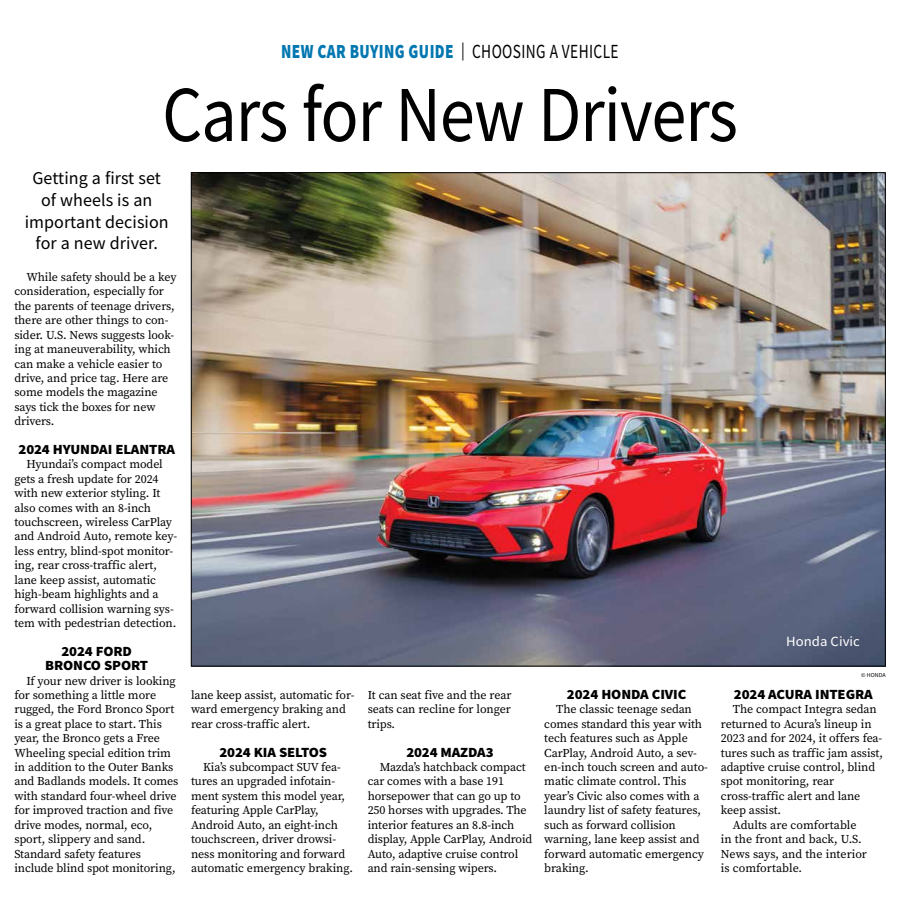
<style>
.page{position:relative;width:900px;height:908px;background:#fff}
.page>*{position:absolute;margin:0;border:0;box-sizing:border-box;transform-origin:0 0}
.t1{font:79.2px "Source Sans Pro";letter-spacing:-.015em;color:#000;scale:.89 1}
.t2{font:900 20px "Source Sans Pro";letter-spacing:.025em;color:#0077b1;scale:.77 1}
.t3{font:18px/21.6px "Source Sans Pro";letter-spacing:.005em;color:#000;text-align:center}
.t4{font:900 14px/14.4px "Source Sans Pro";letter-spacing:-.01em;color:#000;text-align:center;scale:1.05 1}
.t5{font:14px "Source Sans Pro";color:#fff;scale:1.05 1}
.t6{font:12px/14.4px "Source Serif Pro";letter-spacing:-.01em;color:#000}
.t7{font:6px "Source Sans Pro";color:#000}
.s1{font-weight:400;font-size:18px;color:#000}
.s2{font-weight:400;color:#000}
</style>
<div class="page">
<img style="left:193px;top:174px;width:691px;height:490px">
<h2 class="t2" style="left:281px;top:38px;width:440px">NEW CAR BUYING GUIDE <span class="s1">|</span> <span class="s2">CHOOSING A VEHICLE</span></h2>
<h1 class="t1" style="left:162px;top:64px;width:648px">Cars for New Drivers</h1>
<h3 class="t3" style="left:25px;top:167px;width:146px">Getting a first set of wheels is an important decision for a new driver.</h3>
<p class="t6" style="left:14px;top:270px;width:164px;text-indent:12px">While safety should be a key consideration, especially for the parents of teenage drivers, there are other things to con&shy;sider. U.S. News suggests look&shy;ing at maneuverability, which can make a vehicle easier to drive, and price tag. Here are some models the magazine says tick the boxes for new drivers.</p>
<p class="t4" style="left:19px;top:442px;width:150px">2024 HYUNDAI ELANTRA</p>
<p class="t6" style="left:14px;top:457px;width:164px;text-indent:12px">Hyundai’s compact model gets a fresh update for 2024 with new exterior styling. It also comes with an 8-inch touchscreen, wireless CarPlay and Android Auto, remote key&shy;less entry, blind-spot monitor&shy;ing, rear cross-traffic alert, lane keep assist, automatic high-beam highlights and a forward collision warning sys&shy;tem with pedestrian detection.</p>
<p class="t4" style="left:45px;top:643px;width:100px">2024 FORD<br>BRONCO SPORT</p>
<p class="t6" style="left:14px;top:673px;width:166px;text-indent:12px">If your new driver is looking for something a little more rugged, the Ford Bronco Sport is a great place to start. This year, the Bronco gets a Free<br>Wheeling special edition trim in addition to the Outer Banks and Badlands models. It comes with standard four-wheel drive for improved traction and five drive modes, normal, eco, sport, slippery and sand.<br>Standard safety features include blind spot monitoring,</p>
<p class="t6" style="left:191px;top:687px;width:165px">lane keep assist, automatic for&shy;ward emergency braking and rear cross-traffic alert.</p>
<p class="t4" style="left:219px;top:744px;width:104px">2024 KIA SELTOS</p>
<p class="t6" style="left:191px;top:759px;width:164px;text-indent:12px">Kia’s subcompact SUV fea&shy;tures an upgraded infotain&shy;ment system this model year, featuring Apple CarPlay,<br>Android Auto, an eight-inch touchscreen, driver drowsi&shy;ness monitoring and forward automatic emergency braking.</p>
<p class="t6" style="left:368px;top:687px;width:145px;text-align:justify">It can seat five and the rear seats can recline for longer trips.</p>
<p class="t4" style="left:406px;top:744px;width:85px">2024 MAZDA3</p>
<p class="t6" style="left:368px;top:759px;width:166px;text-indent:12px">Mazda’s hatchback compact car comes with a base 191 horsepower that can go up to<br>250 horses with upgrades. The interior features an 8.8-inch display, Apple CarPlay, Android<br>Auto, adaptive cruise control and rain-sensing wipers.</p>
<p class="t4" style="left:567px;top:686px;width:115px">2024 HONDA CIVIC</p>
<p class="t6" style="left:544px;top:702px;width:165px;text-indent:12px">The classic teenage sedan comes standard this year with tech features such as Apple<br>CarPlay, Android Auto, a sev&shy;en-inch touch screen and auto&shy;matic climate control. This year’s Civic also comes with a laundry list of safety features, such as forward collision warning, lane keep assist and forward automatic emergency braking.</p>
<p class="t5" style="left:786px;top:632px;width:72px">Honda Civic</p>
<p class="t7" style="left:861px;top:670px;width:26px">© HONDA</p>
<p class="t4" style="left:734px;top:686px;width:134px">2024 ACURA INTEGRA</p>
<p class="t6" style="left:733px;top:702px;width:145px">The compact Integra sedan</p>
<p class="t6" style="left:721px;top:716px;width:152px">returned to Acura’s lineup in</p>
<p class="t6" style="left:721px;top:730px;width:163px">2023 and for 2024, it offers fea-</p>
<p class="t6" style="left:721px;top:745px;width:164px">tures such as traffic jam assist,</p>
<p class="t6" style="left:721px;top:759px;width:156px">adaptive cruise control, blind</p>
<p class="t6" style="left:721px;top:774px;width:115px">spot monitoring, rear</p>
<p class="t6" style="left:721px;top:788px;width:141px">cross-traffic alert and lane</p>
<p class="t6" style="left:721px;top:802px;width:62px">keep assist.</p>
<p class="t6" style="left:733px;top:817px;width:125px">Adults are comfortable</p>
<p class="t6" style="left:721px;top:831px;width:142px">in the front and back, U.S.</p>
<p class="t6" style="left:721px;top:846px;width:148px">News says, and the interior</p>
<p class="t6" style="left:721px;top:860px;width:83px">is comfortable.</p>
</div>
